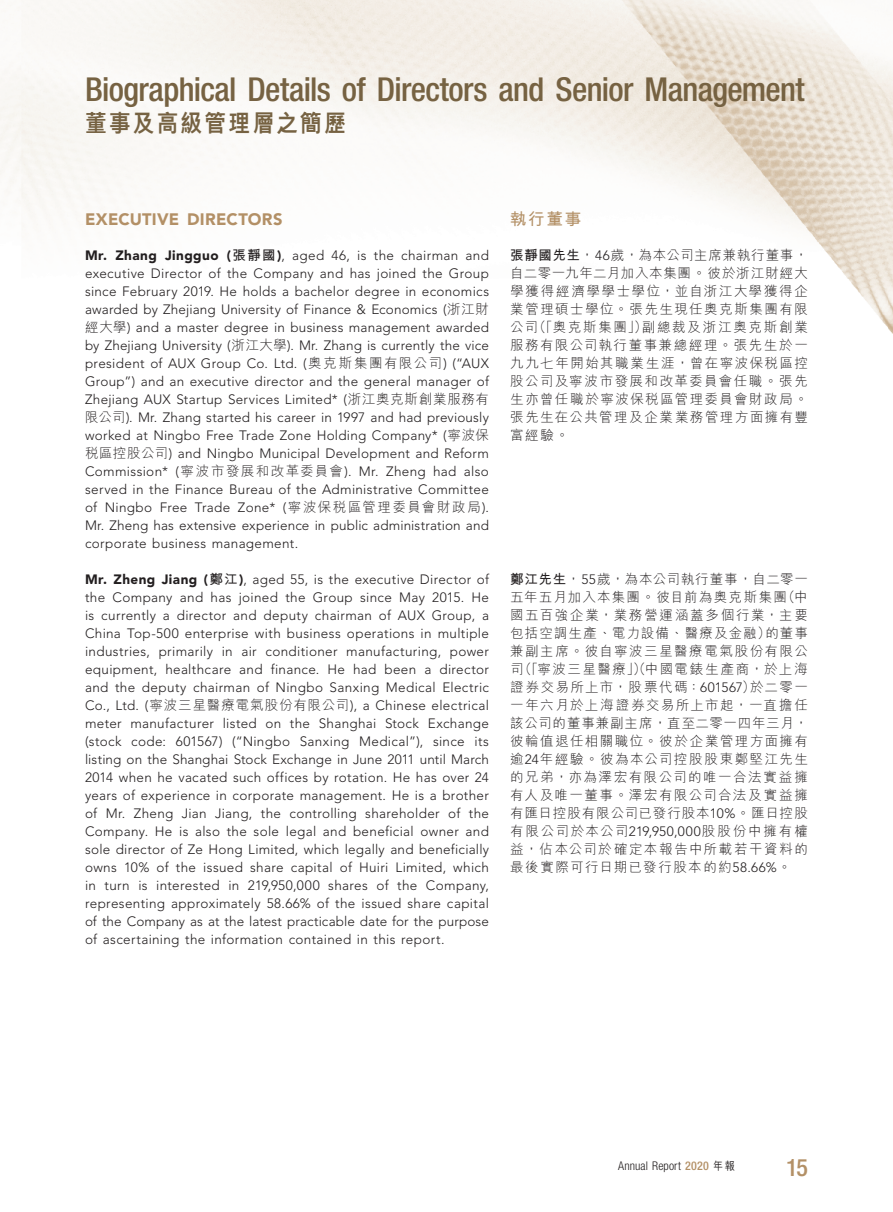
<style>
.page{position:relative;width:893px;height:1212px;background:#fff}
.page>*{position:absolute;margin:0;border:0;box-sizing:border-box;transform-origin:0 0}
.t1{font:500 condensed 33px "Helvetica Neue LT Std";letter-spacing:-.02em;color:#766242}
.t2{font:800 24px "M Hei HK";letter-spacing:.11em;color:#766242;scale:.9 1}
.t3{font:500 condensed 24px "Helvetica Neue LT Std";color:#b39066}
._03_H1{font:900 16.5px "Avenir LT Std";letter-spacing:.015em;color:#b39066}
._03_H1-2{font:700 16.5px "M Hei HK";color:#b39066}
._01_Body_Text{font:300 13.5px/18px "Avenir LT Std";letter-spacing:.025em;color:#231f20;text-align:justify}
._01_Body_Text-2{font:300 13.5px/18px "M Hei HK";letter-spacing:.11em;color:#231f20;text-align:justify}
.t4{font:300 condensed 12px "Helvetica Neue LT Std";letter-spacing:.005em;color:#231f20}
.s1{font-weight:900}
.s2{font-family:"M Hei HK";font-weight:700}
.s3{font-family:"M Hei HK"}
.s4{font-weight:700}
.s5{font-family:"Avenir LT Std"}
.s6{font-weight:500;color:#b39066}
.s7{font-family:"M Hei HK";font-weight:500;font-stretch:normal;font-size:11.25px}
</style>
<div class="page">
<img style="left:0;top:0;width:893px;height:334px">
<h1 class="t1" style="left:85px;top:69px;width:721px">Biographical Details of Directors and Senior Management</h1>
<h2 class="t2" style="left:85px;top:111px;width:291px">董事及高級管理層之簡歷</h2>
<p class="_03_H1" style="left:85px;top:209px;width:199px">EXECUTIVE DIRECTORS</p>
<p class="_01_Body_Text" style="left:85px;top:246px;width:406px"><span class="s1">Mr. Zhang Jingguo (</span><span class="s2">張靜國</span><span class="s1">)</span>, aged 46, is the chairman and executive Director of the Company and has joined the Group since February 2019. He holds a bachelor degree in economics awarded by Zhejiang University of Finance &amp; Economics (<span class="s3">浙江財經大學</span>) and a master degree in business management awarded by Zhejiang University (<span class="s3">浙江大學</span>). Mr. Zhang is currently the vice president of AUX Group Co. Ltd. (<span class="s3">奧克斯集團有限公司</span>) (“AUX Group”) and an executive director and the general manager of Zhejiang AUX Startup Services Limited* (<span class="s3">浙江奧克斯創業服務有限公司</span>). Mr. Zhang started his career in 1997 and had previously worked at Ningbo Free Trade Zone Holding Company* (<span class="s3">寧波保稅區控股公司</span>) and Ningbo Municipal Development and Reform Commission* (<span class="s3">寧波市發展和改革委員會</span>). Mr. Zheng had also served in the Finance Bureau of the Administrative Committee of Ningbo Free Trade Zone* (<span class="s3">寧波保稅區管理委員會財政局</span>).<br>Mr. Zheng has extensive experience in public administration and corporate business management.</p>
<p class="_01_Body_Text" style="left:85px;top:570px;width:406px"><span class="s1">Mr. Zheng Jiang (</span><span class="s2">鄭江</span><span class="s1">)</span>, aged 55, is the executive Director of the Company and has joined the Group since May 2015. He is currently a director and deputy chairman of AUX Group, a China Top-500 enterprise with business operations in multiple industries, primarily in air conditioner manufacturing, power equipment, healthcare and finance. He had been a director and the deputy chairman of Ningbo Sanxing Medical Electric Co., Ltd. (<span class="s3">寧波三星醫療電氣股份有限公司</span>), a Chinese electrical meter manufacturer listed on the Shanghai Stock Exchange (stock code: 601567) (“Ningbo Sanxing Medical”), since its listing on the Shanghai Stock Exchange in June 2011 until March 2014 when he vacated such offices by rotation. He has over 24 years of experience in corporate management. He is a brother of Mr. Zheng Jian Jiang, the controlling shareholder of the Company. He is also the sole legal and beneficial owner and sole director of Ze Hong Limited, which legally and beneficially owns 10% of the issued share capital of Huiri Limited, which in turn is interested in 219,950,000 shares of the Company, representing approximately 58.66% of the issued share capital of the Company as at the latest practicable date for the purpose of ascertaining the information contained in this report.</p>
<p class="_03_H1-2" style="left:510px;top:207px;width:73px">執行董事</p>
<p class="_01_Body_Text-2" style="left:510px;top:246px;width:299px"><span class="s4">張靜國先生</span>，<span class="s5">46</span>歲，為本公司主席兼執行董事，自二零一九年二月加入本集團。彼於浙江財經大學獲得經濟學學士學位，並自浙江大學獲得企業管理碩士學位。張先生現任奧克斯集團有限公司（「奧克斯集團」）副總裁及浙江奧克斯創業服務有限公司執行董事兼總經理。張先生於一九九七年開始其職業生涯，曾在寧波保稅區控股公司及寧波市發展和改革委員會任職。張先生亦曾任職於寧波保稅區管理委員會財政局。張先生在公共管理及企業業務管理方面擁有豐富經驗。</p>
<p class="_01_Body_Text-2" style="left:510px;top:570px;width:299px"><span class="s4">鄭江先生</span>，<span class="s5">55</span>歲，為本公司執行董事，自二零一五年五月加入本集團。彼目前為奧克斯集團（中國五百強企業，業務營運涵蓋多個行業，主要包括空調生產、電力設備、醫療及金融）的董事兼副主席。彼自寧波三星醫療電氣股份有限公司（「寧波三星醫療」）（中國電錶生產商，於上海證券交易所上市，股票代碼：<span class="s5">601567</span>）於二零一一年六月於上海證券交易所上市起，一直擔任該公司的董事兼副主席，直至二零一四年三月，彼輪值退任相關職位。彼於企業管理方面擁有逾<span class="s5">24</span>年經驗。彼為本公司控股股東鄭堅江先生的兄弟，亦為澤宏有限公司的唯一合法實益擁有人及唯一董事。澤宏有限公司合法及實益擁有匯日控股有限公司已發行股本<span class="s5">10%</span>。匯日控股有限公司於本公司<span class="s5">219,950,000</span>股股份中擁有權益，佔本公司於確定本報告中所載若干資料的最後實際可行日期已發行股本的約<span class="s5">58.66%</span>。</p>
<p class="t4" style="left:618px;top:1158px;width:118px">Annual Report <span class="s6">2020</span> <span class="s7">年報</span></p>
<h2 class="t3" style="left:786px;top:1153px;width:23px">15</h2>
</div>
